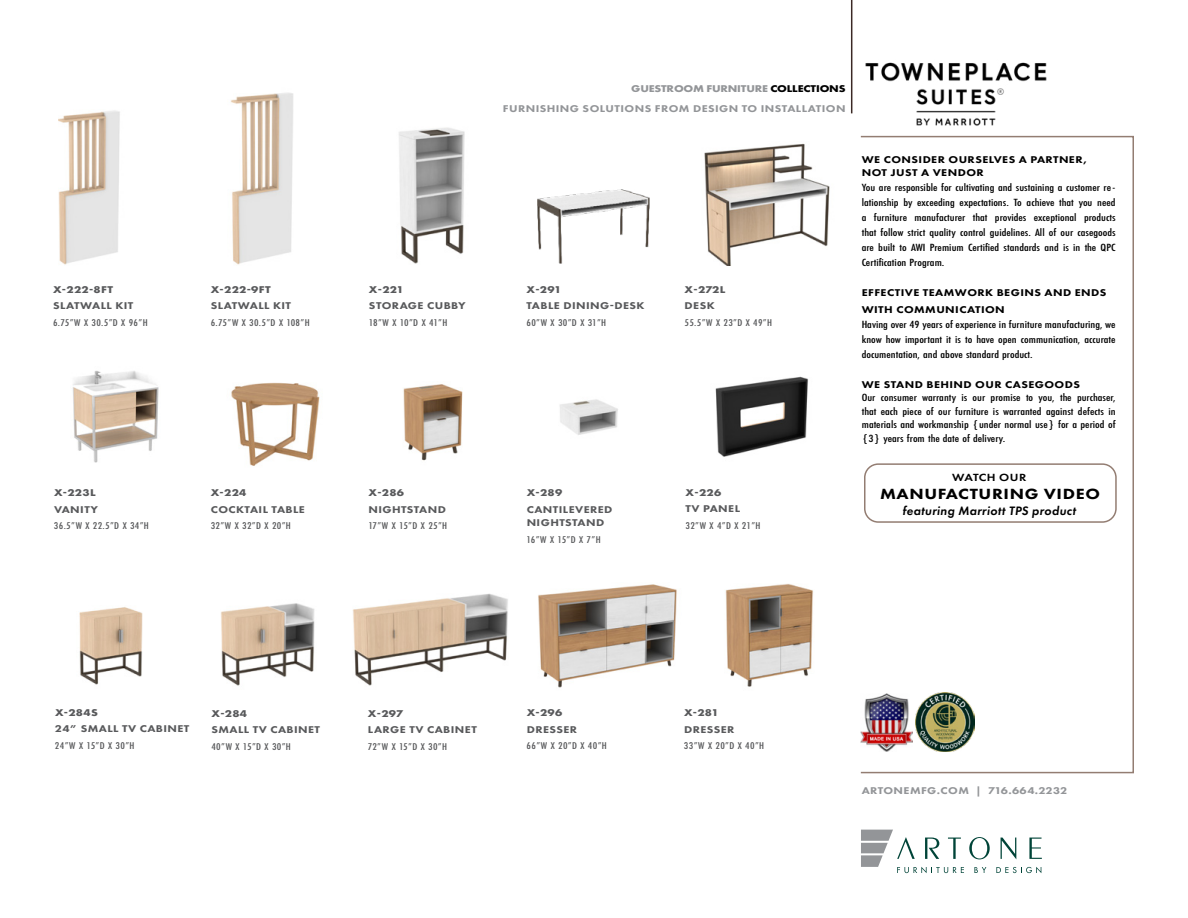
<style>
.page{position:relative;width:1188px;height:918px;background:#fff}
.page>*{position:absolute;margin:0;border:0;box-sizing:border-box;transform-origin:0 0}
.t1{font:800 15.3px "Futura PT";letter-spacing:.035em;color:#000;scale:1.18 1}
.t2{font:italic 600 12.75px "Futura PT";letter-spacing:.025em;color:#000}
.t3{font:500 10.8px/15px "Futura PT Cond";color:#000;text-align:justify;scale:1.25 1}
.t4{font:600 10.8px "Futura PT";letter-spacing:.02em;color:#000;scale:1.18 1}
.t5{font:500 10.2px "Futura PT Cond";letter-spacing:.025em;color:#58595b;scale:1.18 1}
.t6{font:800 10.2px/13.5px "Futura PT";letter-spacing:.035em;color:#58595b;scale:1.18 1}
.t7{font:800 10.2px/13.5px "Futura PT";letter-spacing:.035em;color:#000;scale:1.18 1}
.t8{font:800 10.2px/19.5px "Futura PT";letter-spacing:.035em;color:#939598;text-align:right;scale:1.18 1}
.t9{font:700 10.2px "Futura PT";letter-spacing:.025em;color:#58595b;scale:1.18 1}
.s1{font-weight:700}
.s2{font-weight:700;color:#000}
</style>
<div class="page">
<img style="left:538px;top:189px;width:112px;height:74px">
<img style="left:72px;top:371px;width:87px;height:92px">
<img style="left:560px;top:399px;width:58px;height:36px">
<img style="left:231px;top:382px;width:89px;height:84px">
<img style="left:58px;top:110px;width:62px;height:155px">
<img style="left:230px;top:93px;width:63px;height:172px">
<img style="left:399px;top:127px;width:66px;height:137px">
<img style="left:704px;top:143px;width:126px;height:123px">
<img style="left:715px;top:376px;width:93px;height:81px">
<img style="left:79px;top:603px;width:236px;height:83px">
<img style="left:352px;top:593px;width:156px;height:93px">
<div style="left:860px;top:136px;width:274px;height:637px;border:2px solid #937d72"></div>
<svg style="left:861px;top:830px;width:181px;height:43px"></svg>
<hr style="left:851px;top:0;width:1px;height:113px;background:#3b2925">
<img style="left:403px;top:384px;width:60px;height:77px">
<img style="left:861px;top:693px;width:51px;height:59px">
<img style="left:915px;top:692px;width:59px;height:60px">
<img style="left:865px;top:62px;width:182px;height:64px">
<img style="left:538px;top:583px;width:275px;height:105px">
<div style="left:864px;top:463px;width:253px;height:60px;border:2px solid #937d72;border-radius:13px"></div>
<p class="t9" style="left:53px;top:283px;width:52px">X-222-8FT</p>
<p class="t6" style="left:53px;top:299px;width:70px">SLATWALL KIT</p>
<p class="t5" style="left:53px;top:316px;width:82px">6.75”W X 30.5”D X 96”H</p>
<p class="t9" style="left:54px;top:486px;width:37px">X-223L</p>
<p class="t6" style="left:54px;top:502px;width:39px">VANITY</p>
<p class="t5" style="left:54px;top:520px;width:82px">36.5”W X 22.5”D X 34”H</p>
<p class="t9" style="left:211px;top:283px;width:52px">X-222-9FT</p>
<p class="t6" style="left:211px;top:299px;width:70px">SLATWALL KIT</p>
<p class="t5" style="left:211px;top:316px;width:85px">6.75”W X 30.5”D X 108”H</p>
<p class="t9" style="left:211px;top:486px;width:32px">X-224</p>
<p class="t6" style="left:211px;top:502px;width:81px">COCKTAIL TABLE</p>
<p class="t5" style="left:211px;top:520px;width:69px">32”W X 32”D X 20”H</p>
<p class="t9" style="left:369px;top:283px;width:31px">X-221</p>
<p class="t6" style="left:369px;top:299px;width:84px">STORAGE CUBBY</p>
<p class="t5" style="left:369px;top:316px;width:68px">18”W X 10”D X 41”H</p>
<p class="t9" style="left:368px;top:486px;width:32px">X-286</p>
<p class="t6" style="left:368px;top:502px;width:67px">NIGHTSTAND</p>
<p class="t5" style="left:368px;top:520px;width:68px">17”W X 15”D X 25”H</p>
<p class="t8" style="left:503px;top:79px;width:292px"><span class="s1">GUESTROOM FURNITURE</span> <span class="s2">COLLECTIONS<br></span>FURNISHING SOLUTIONS FROM DESIGN TO INSTALLATION</p>
<p class="t9" style="left:527px;top:283px;width:31px">X-291</p>
<p class="t6" style="left:527px;top:299px;width:101px">TABLE DINING-DESK</p>
<p class="t5" style="left:526px;top:316px;width:69px">60”W X 30”D X 31”H</p>
<p class="t9" style="left:685px;top:283px;width:36px">X-272L</p>
<p class="t6" style="left:685px;top:299px;width:27px">DESK</p>
<p class="t5" style="left:685px;top:316px;width:76px">55.5”W X 23”D X 49”H</p>
<p class="t9" style="left:527px;top:486px;width:32px">X-289</p>
<p class="t6" style="left:527px;top:502px;width:74px">CANTILEVERED<br>NIGHTSTAND</p>
<p class="t5" style="left:527px;top:533px;width:64px">16”W X 15”D X 7”H</p>
<p class="t9" style="left:686px;top:486px;width:32px">X-226</p>
<p class="t6" style="left:686px;top:502px;width:48px">TV PANEL</p>
<p class="t5" style="left:686px;top:519px;width:65px">32”W X 4”D X 21”H</p>
<p class="t7" style="left:862px;top:152px;width:193px">WE CONSIDER OURSELVES A PARTNER,<br>NOT JUST A VENDOR</p>
<p class="t3" style="left:862px;top:180px;width:205px">You are responsible for cultivating and sustaining a customer re&shy;lationship by exceeding expectations. To achieve that you need a furniture manufacturer that provides exceptional products that follow strict quality control guidelines. All of our casegoods are built to AWI Premium Certified standards and is in the QPC Certification Program.</p>
<p class="t7" style="left:862px;top:284px;width:209px;line-height:16.5px">EFFECTIVE TEAMWORK BEGINS AND ENDS<br>WITH COMMUNICATION</p>
<p class="t3" style="left:862px;top:316px;width:205px">Having over 49 years of experience in furniture manufacturing, we know how important it is to have open communication, accurate documentation, and above standard product.</p>
<p class="t7" style="left:862px;top:377px;width:186px">WE STAND BEHIND OUR CASEGOODS</p>
<p class="t3" style="left:862px;top:391px;width:205px;line-height:13.5px">Our consumer warranty is our promise to you, the purchaser, that each piece of our furniture is warranted against defects in materials and workmanship {under normal use} for a period of {3} years from the date of delivery.</p>
<p class="t4" style="left:952px;top:471px;width:64px">WATCH OUR</p>
<h1 class="t1" style="left:880px;top:485px;width:188px">MANUFACTURING VIDEO</h1>
<p class="t2" style="left:903px;top:502px;width:175px">featuring Marriott TPS product</p>
<p class="t9" style="left:55px;top:706px;width:38px">X-284S</p>
<p class="t6" style="left:55px;top:722px;width:115px">24” SMALL TV CABINET</p>
<p class="t5" style="left:55px;top:740px;width:69px">24”W X 15”D X 30”H</p>
<p class="t9" style="left:211px;top:707px;width:32px">X-284</p>
<p class="t6" style="left:211px;top:723px;width:94px">SMALL TV CABINET</p>
<p class="t5" style="left:211px;top:740px;width:69px">40”W X 15”D X 30”H</p>
<p class="t9" style="left:368px;top:707px;width:31px">X-297</p>
<p class="t6" style="left:368px;top:723px;width:94px">LARGE TV CABINET</p>
<p class="t5" style="left:368px;top:740px;width:69px">72”W X 15”D X 30”H</p>
<p class="t9" style="left:527px;top:706px;width:32px">X-296</p>
<p class="t6" style="left:527px;top:722px;width:44px">DRESSER</p>
<p class="t5" style="left:527px;top:740px;width:69px">66”W X 20”D X 40”H</p>
<p class="t9" style="left:684px;top:706px;width:31px">X-281</p>
<p class="t6" style="left:684px;top:722px;width:44px">DRESSER</p>
<p class="t5" style="left:684px;top:740px;width:69px">33”W X 20”D X 40”H</p>
<p class="t8" style="left:862px;top:781px;width:176px">ARTONEMFG.COM | 716.664.2232</p>
</div>
